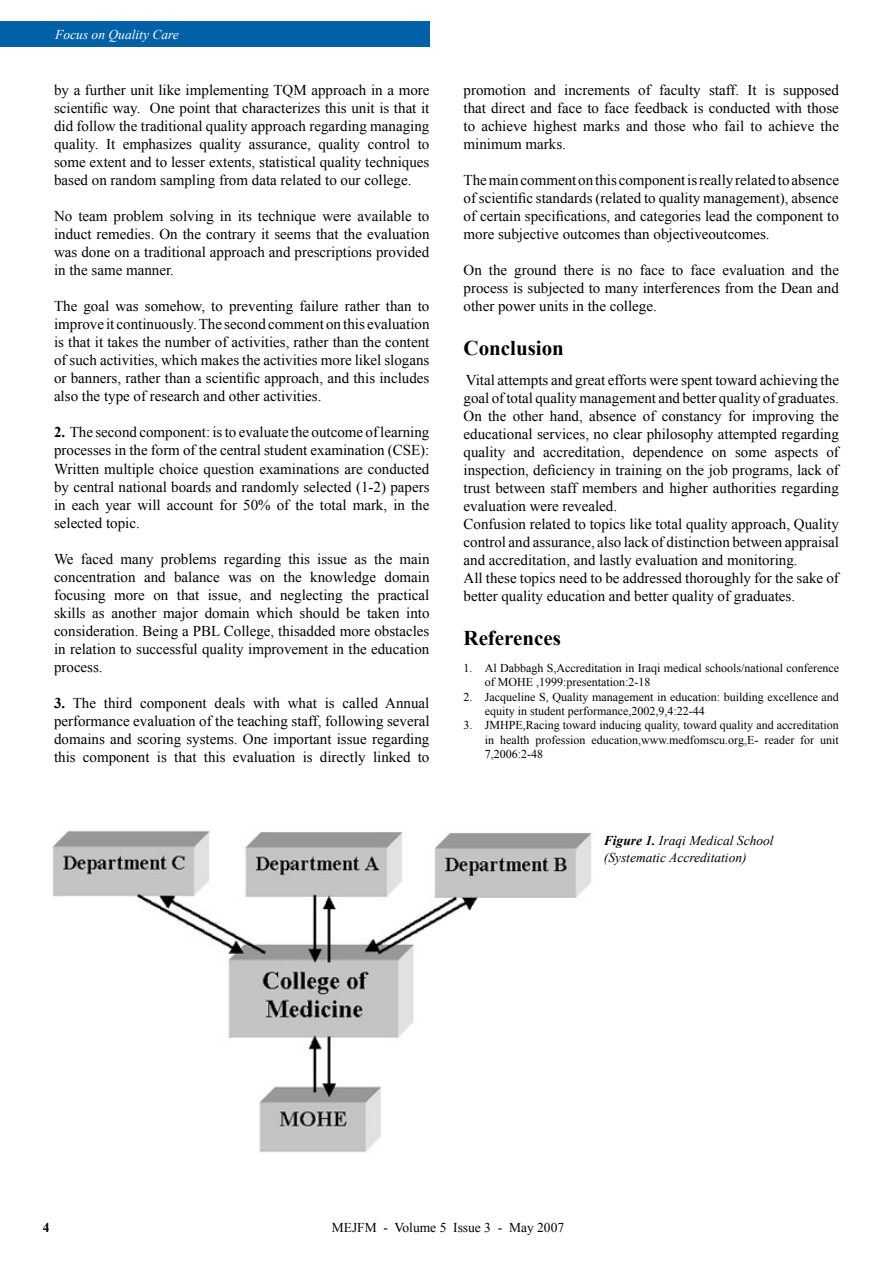
<style>
.page{position:relative;width:893px;height:1263px;background:#fff}
.page>*{position:absolute;margin:0;border:0;box-sizing:border-box;transform-origin:0 0}
.t1{font:700 21px "Times New Roman";color:#000}
.t2{font:15px/18px "Times New Roman";color:#000;text-align:justify}
.t3{font:italic 13.5px/16.5px "Times New Roman";color:#000}
.t4{font:13.5px "Times New Roman";color:#000}
.t5{font:italic 13.5px "Times New Roman";color:#fff}
.t6{font:700 13.5px "Times New Roman";color:#000}
.t7{font:12px/14.4px "Times New Roman";color:#000}
.s1{font-weight:700}
</style>
<div class="page">
<div style="left:0;top:21px;width:429px;height:26px;background:#0061a7"></div>
<img style="left:52px;top:830px;width:540px;height:323px">
<p class="t5" style="left:55px;top:25px;width:125px">Focus on Quality Care</p>
<p class="t2" style="left:54px;top:81px;width:377px">by a further unit like implementing TQM approach in a more scientific way. One point that characterizes this unit is that it did follow the traditional quality approach regarding managing quality. It emphasizes quality assurance, quality control to some extent and to lesser extents, statistical quality techniques based on random sampling from data related to our college.</p>
<p class="t2" style="left:54px;top:207px;width:377px">No team problem solving in its technique were available to induct remedies. On the contrary it seems that the evaluation was done on a traditional approach and prescriptions provided in the same manner.</p>
<p class="t2" style="left:54px;top:297px;width:377px">The goal was somehow, to preventing failure rather than to improve it continuously. The second comment on this evaluation is that it takes the number of activities, rather than the content of such activities, which makes the activities more likel slogans or banners, rather than a scientific approach, and this includes also the type of research and other activities.</p>
<p class="t2" style="left:54px;top:423px;width:377px"><span class="s1">2.</span> The second component: is to evaluate the outcome of learning processes in the form of the central student examination (CSE):<br>Written multiple choice question examinations are conducted by central national boards and randomly selected (1-2) papers in each year will account for 50% of the total mark, in the selected topic.</p>
<p class="t2" style="left:54px;top:549px;width:377px">We faced many problems regarding this issue as the main concentration and balance was on the knowledge domain focusing more on that issue, and neglecting the practical skills as another major domain which should be taken into consideration. Being a PBL College, thisadded more obstacles in relation to successful quality improvement in the education process.</p>
<p class="t2" style="left:54px;top:693px;width:377px"><span class="s1">3.</span> The third component deals with what is called Annual performance evaluation of the teaching staff, following several domains and scoring systems. One important issue regarding this component is that this evaluation is directly linked to</p>
<p class="t2" style="left:463px;top:81px;width:377px">promotion and increments of faculty staff. It is supposed that direct and face to face feedback is conducted with those to achieve highest marks and those who fail to achieve the minimum marks.</p>
<p class="t2" style="left:463px;top:171px;width:377px">The main comment on this component is really related to absence of scientific standards (related to quality management), absence of certain specifications, and categories lead the component to more subjective outcomes than objectiveoutcomes.</p>
<p class="t2" style="left:463px;top:261px;width:377px">On the ground there is no face to face evaluation and the process is subjected to many interferences from the Dean and other power units in the college.</p>
<h1 class="t1" style="left:463px;top:333px;width:102px">Conclusion</h1>
<p class="t2" style="left:463px;top:371px;width:377px;text-align:left">Vital attempts and great efforts were spent toward achieving the goal of total quality management and better quality of graduates.<br>On the other hand, absence of constancy for improving the educational services, no clear philosophy attempted regarding quality and accreditation, dependence on some aspects of inspection, deficiency in training on the job programs, lack of trust between staff members and higher authorities regarding evaluation were revealed.<br>Confusion related to topics like total quality approach, Quality control and assurance, also lack of distinction between appraisal and accreditation, and lastly evaluation and monitoring.<br>All these topics need to be addressed thoroughly for the sake of better quality education and better quality of graduates.</p>
<h1 class="t1" style="left:463px;top:623px;width:99px">References</h1>
<p class="t7" style="left:485px;top:660px;width:356px">Al Dabbagh S,Accreditation in Iraqi medical schools/national conference of MOHE ,1999:presentation:2-18<br>Jacqueline S, Quality management in education: building excellence and equity in student performance,2002,9,4:22-44<br>JMHPE,Racing toward inducing quality, toward quality and accreditation in health profession education,www.medfomscu.org,E- reader for unit 7,2006:2-48</p>
<p class="t7" style="left:463px;top:660px;width:10px">1.</p>
<p class="t7" style="left:463px;top:689px;width:10px">2.</p>
<p class="t7" style="left:463px;top:718px;width:10px">3.</p>
<p class="t3" style="left:604px;top:832px;width:171px"><span class="s1">Figure 1.</span> Iraqi Medical School (Systematic Accreditation)</p>
<p class="t6" style="left:43px;top:1218px;width:8px">4</p>
<p class="t4" style="left:332px;top:1218px;width:234px">MEJFM - Volume 5 Issue 3 - May 2007</p>
</div>
